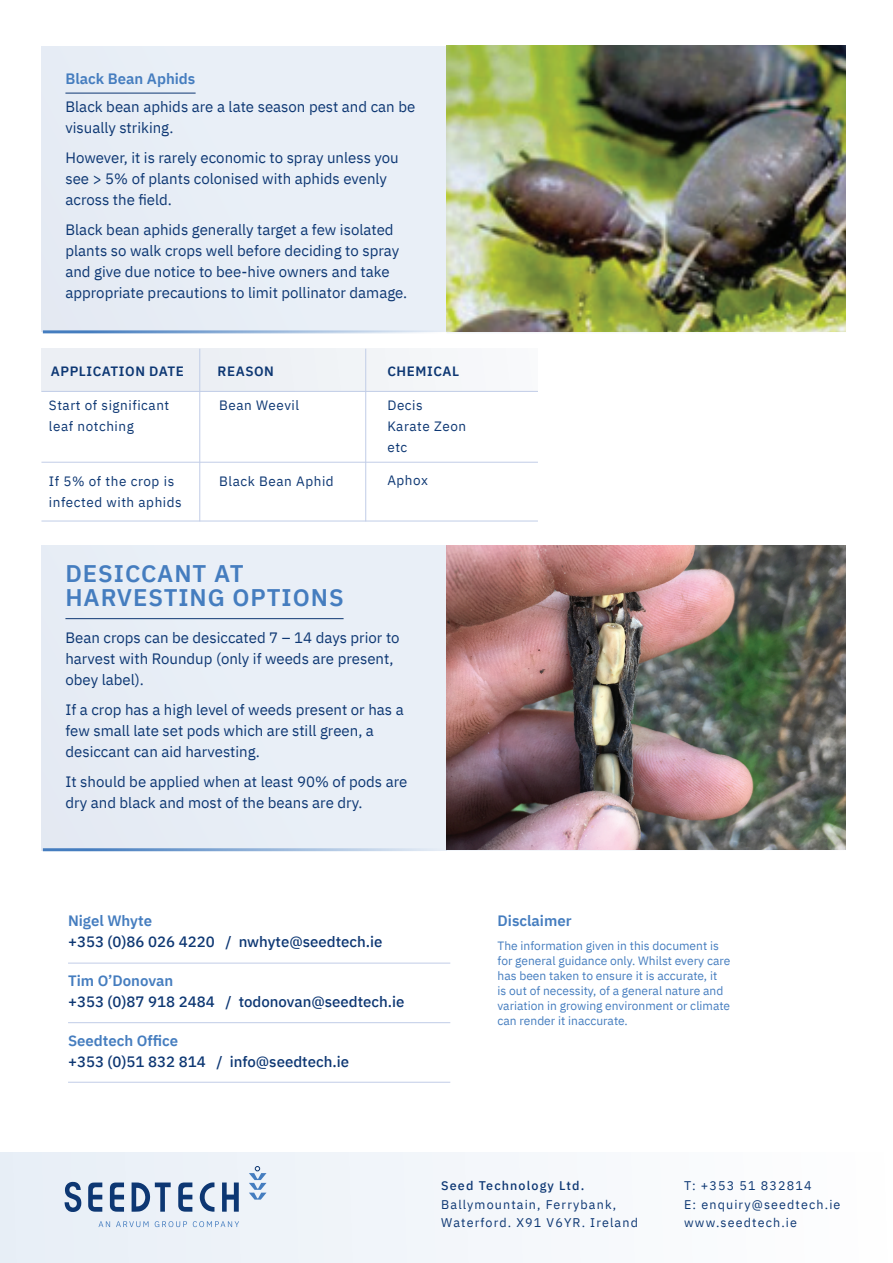
<style>
.page{position:relative;width:893px;height:1263px;background:#fff}
.page>*{position:absolute;margin:0;border:0;box-sizing:border-box;transform-origin:0 0}
.t1{font:600 24px/24px "IBM Plex Sans";letter-spacing:.04em;color:#457dbf}
.t2{font:15px/21px "IBM Plex Sans";color:#0d3773}
.t3{font:500 15px "IBM Plex Sans";color:#0d3773}
.t4{font:600 15px "IBM Plex Sans";color:#457dbf}
.t5{font:13.5px/21px "IBM Plex Sans";letter-spacing:.04em;color:#0d3773}
.t6{font:600 13.5px "IBM Plex Sans";letter-spacing:.04em;color:#0d3773}
.t7{font:12.45px/18.8px "IBM Plex Sans";letter-spacing:.09em;color:#0d3773}
.t8{font:500 12.45px "IBM Plex Sans";letter-spacing:.09em;color:#0d3773}
.t9{font:12px/15px "IBM Plex Sans";color:#457dbf}
</style>
<div class="page">
<div style="left:41px;top:46px;width:406px;height:286px;background:#e9eff7"></div>
<hr style="left:65px;top:93px;width:131px;height:1px;background:#0d3773">
<img style="left:447px;top:46px;width:399px;height:286px">
<div style="left:41px;top:349px;width:497px;height:43px;background:#eef1f5"></div>
<hr style="left:41px;top:391px;width:497px;height:1px;background:#c1cde7">
<hr style="left:199px;top:349px;width:1px;height:172px;background:#c1cde7">
<hr style="left:365px;top:349px;width:1px;height:172px;background:#c1cde7">
<hr style="left:41px;top:462px;width:497px;height:1px;background:#c1cde7">
<hr style="left:41px;top:521px;width:497px;height:1px;background:#c1cde7">
<hr style="left:68px;top:963px;width:382px;height:1px;background:#c1cde7">
<hr style="left:68px;top:1022px;width:382px;height:1px;background:#c1cde7">
<hr style="left:68px;top:1082px;width:382px;height:1px;background:#c1cde7">
<div style="left:41px;top:546px;width:406px;height:305px;background:#e9eff7"></div>
<hr style="left:65px;top:618px;width:279px;height:1px;background:#0d3773">
<img style="left:447px;top:546px;width:399px;height:304px">
<div style="left:0;top:1152px;width:893px;height:111px;background:#f4f7fb"></div>
<svg style="left:65px;top:1182px;width:16px;height:30px"></svg>
<svg style="left:222px;top:1182px;width:17px;height:30px"></svg>
<svg style="left:88px;top:1182px;width:14px;height:30px"></svg>
<svg style="left:110px;top:1182px;width:14px;height:30px"></svg>
<svg style="left:178px;top:1182px;width:14px;height:30px"></svg>
<svg style="left:200px;top:1182px;width:14px;height:30px"></svg>
<svg style="left:132px;top:1182px;width:39px;height:30px"></svg>
<svg style="left:99px;top:1221px;width:140px;height:6px"></svg>
<svg style="left:249px;top:1166px;width:17px;height:33px"></svg>
<hr style="left:43px;top:330px;width:405px;height:3px;background:#457dbf">
<hr style="left:43px;top:848px;width:405px;height:3px;background:#457dbf">
<p class="t4" style="left:65px;top:67px;width:131px">Black Bean Aphids</p>
<p class="t2" style="left:65px;top:95px;width:351px">Black bean aphids are a late season pest and can be visually striking.</p>
<p class="t2" style="left:65px;top:146px;width:335px">However, it is rarely economic to spray unless you see &gt; 5% of plants colonised with aphids evenly across the field.</p>
<p class="t2" style="left:65px;top:218px;width:343px">Black bean aphids generally target a few isolated plants so walk crops well before deciding to spray and give due notice to bee-hive owners and take appropriate precautions to limit pollinator damage.</p>
<p class="t6" style="left:51px;top:361px;width:135px">APPLICATION DATE</p>
<p class="t6" style="left:218px;top:361px;width:58px">REASON</p>
<p class="t6" style="left:387px;top:361px;width:73px">CHEMICAL</p>
<p class="t5" style="left:49px;top:393px;width:122px">Start of significant leaf notching</p>
<p class="t5" style="left:219px;top:393px;width:81px">Bean Weevil</p>
<p class="t5" style="left:387px;top:393px;width:80px">Decis<br>Karate Zeon etc</p>
<p class="t5" style="left:387px;top:468px;width:42px">Aphox</p>
<p class="t5" style="left:49px;top:470px;width:134px">If 5% of the crop is infected with aphids</p>
<p class="t5" style="left:219px;top:470px;width:116px">Black Bean Aphid</p>
<h1 class="t1" style="left:65px;top:560px;width:280px">DESICCANT AT<br>HARVESTING OPTIONS</h1>
<p class="t2" style="left:65px;top:626px;width:336px">Bean crops can be desiccated 7 – 14 days prior to harvest with Roundup (only if weeds are present, obey label).</p>
<p class="t2" style="left:65px;top:698px;width:340px">If a crop has a high level of weeds present or has a few small late set pods which are still green, a desiccant can aid harvesting.</p>
<p class="t2" style="left:65px;top:770px;width:344px">It should be applied when at least 90% of pods are dry and black and most of the beans are dry.</p>
<p class="t4" style="left:68px;top:909px;width:86px">Nigel Whyte</p>
<p class="t3" style="left:68px;top:930px;width:316px">+353 (0)86 026 4220 / nwhyte@seedtech.ie</p>
<p class="t4" style="left:68px;top:969px;width:107px">Tim O’Donovan</p>
<p class="t3" style="left:68px;top:990px;width:338px">+353 (0)87 918 2484 / todonovan@seedtech.ie</p>
<p class="t4" style="left:68px;top:1029px;width:112px">Seedtech Office</p>
<p class="t3" style="left:68px;top:1050px;width:283px">+353 (0)51 832 814 / info@seedtech.ie</p>
<p class="t4" style="left:497px;top:909px;width:76px">Disclaimer</p>
<p class="t9" style="left:497px;top:937px;width:234px">The information given in this document is for general guidance only. Whilst every care has been taken to ensure it is accurate, it<br>is out of necessity, of a general nature and variation in growing environment or climate can render it inaccurate.</p>
<p class="t8" style="left:441px;top:1176px;width:145px">Seed Technology Ltd.</p>
<p class="t7" style="left:441px;top:1194px;width:198px">Ballymountain, Ferrybank,<br>Waterford. X91 V6YR. Ireland</p>
<p class="t7" style="left:684px;top:1175px;width:158px">T: +353 51 832814<br>E: enquiry@seedtech.ie www.seedtech.ie</p>
</div>
